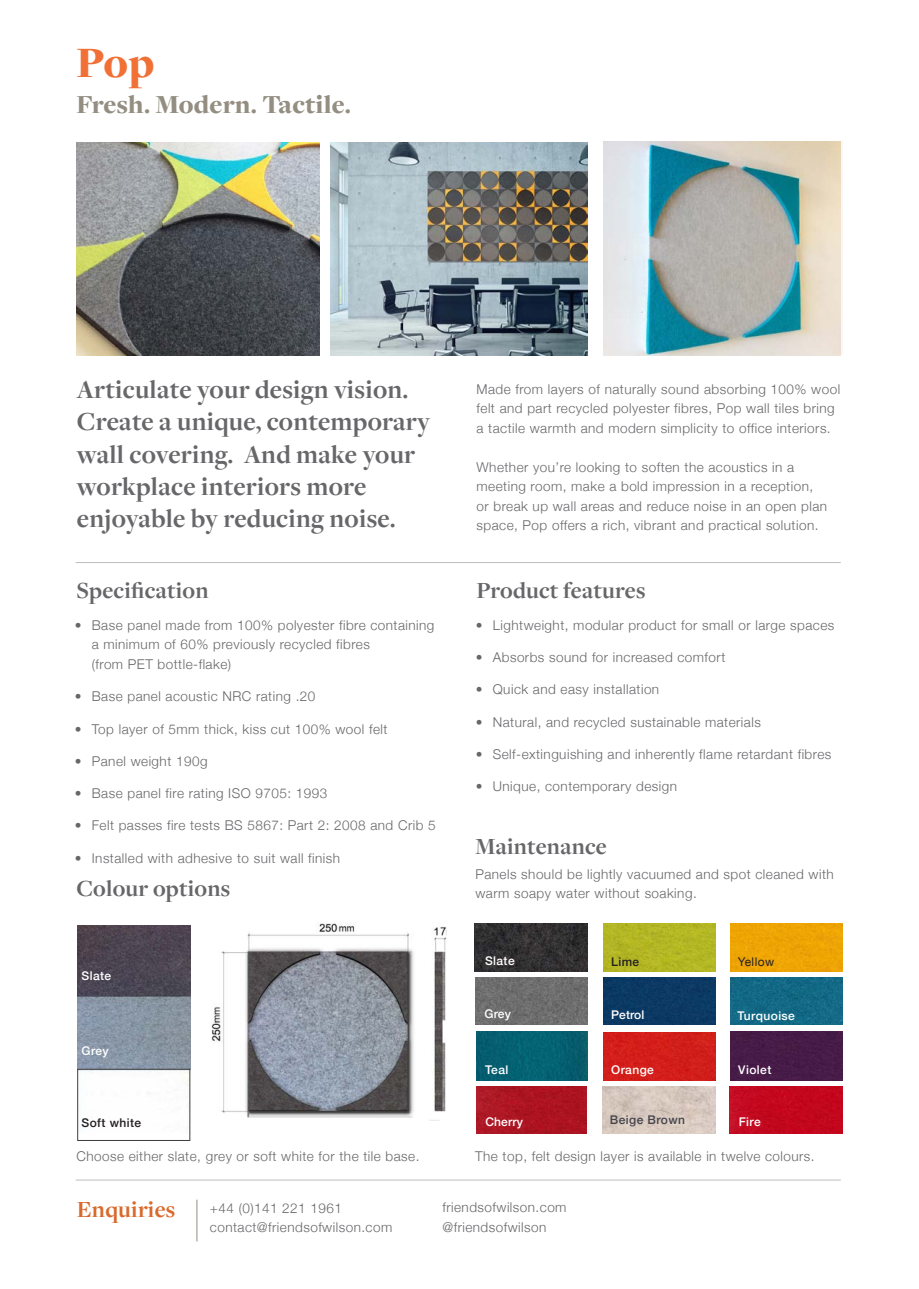
<style>
.page{position:relative;width:919px;height:1289px;background:#fff}
.page>*{position:absolute;margin:0;border:0;box-sizing:border-box;transform-origin:0 0}
.Body{font:900 45px "Freight Disp Pro";color:#f17035}
.Body-2{font:700 27px/32.4px "Freight Disp Pro";letter-spacing:.01em;color:#67676a}
.Body-3{font:900 27px "Freight Disp Pro";letter-spacing:.01em;color:#938e81}
.Body-4{font:700 24px "Freight Disp Pro";letter-spacing:.01em;color:#67676a}
.Body-5{font:700 24px "Freight Disp Pro";letter-spacing:.01em;color:#d9692c}
.Body-6{font:300 13.5px/19.5px "Helvetica Neue";letter-spacing:.035em;color:#67676a}
.Body-7{font:500 12px "Helvetica Neue";letter-spacing:.035em;color:#fff}
.Body-8{font:500 12px "Helvetica Neue";letter-spacing:.035em;color:#231f20}
.Body-9{font:500 12px "Helvetica Neue";letter-spacing:.035em;color:#44444c}
.Body-10{font:12px "Helvetica Neue";letter-spacing:.035em;color:#231f20}
</style>
<div class="page">
<img style="left:604px;top:141px;width:236px;height:214px">
<img style="left:77px;top:142px;width:242px;height:213px">
<img style="left:211px;top:923px;width:235px;height:195px">
<hr style="left:196px;top:1199px;width:1px;height:42px;background:#938e81">
<img style="left:330px;top:142px;width:257px;height:213px">
<div style="left:730px;top:1031px;width:112px;height:49px;background:#461b48"></div>
<img style="left:730px;top:977px;width:112px;height:47px">
<div style="left:603px;top:977px;width:112px;height:47px;background:#0c3963"></div>
<img style="left:729px;top:1086px;width:113px;height:47px">
<img style="left:602px;top:1086px;width:113px;height:47px">
<img style="left:474px;top:923px;width:113px;height:48px">
<img style="left:476px;top:1031px;width:111px;height:48px">
<div style="left:603px;top:1032px;width:112px;height:48px;background:#d31e1a"></div>
<div style="left:730px;top:923px;width:112px;height:48px;background:#eea404"></div>
<img style="left:603px;top:923px;width:112px;height:48px">
<img style="left:476px;top:1086px;width:111px;height:47px">
<hr style="left:76px;top:562px;width:764px;height:1px;background:#bcbdc0">
<img style="left:77px;top:925px;width:113px;height:161px">
<hr style="left:76px;top:1179px;width:764px;height:1px;background:#bcbdc0">
<img style="left:475px;top:977px;width:112px;height:47px">
<div style="left:77px;top:1069px;width:113px;height:71px;border:1px solid #3e3e3f"></div>
<p class="Body" style="left:77px;top:33px;width:79px">Pop</p>
<p class="Body-3" style="left:77px;top:87px;width:276px">Fresh. Modern. Tactile.</p>
<p class="Body-2" style="left:77px;top:372px;width:355px">Articulate your design vision.<br>Create a unique, contemporary wall covering. And make your workplace interiors more enjoyable by reducing noise.</p>
<p class="Body-4" style="left:76px;top:574px;width:134px">Specification</p>
<p class="Body-6" style="left:92px;top:614px;width:344px;text-indent:-17px">• Base panel made from 100% polyester fibre containing a minimum of 60% previously recycled fibres<br>(from PET bottle-flake)</p>
<p class="Body-6" style="left:75px;top:685px;width:242px">• Base panel acoustic NRC rating .20</p>
<p class="Body-6" style="left:75px;top:718px;width:314px">• Top layer of 5mm thick, kiss cut 100% wool felt</p>
<p class="Body-6" style="left:75px;top:750px;width:134px">• Panel weight 190g</p>
<p class="Body-6" style="left:75px;top:782px;width:254px">• Base panel fire rating ISO 9705: 1993</p>
<p class="Body-6" style="left:75px;top:814px;width:362px">• Felt passes fire tests BS 5867: Part 2: 2008 and Crib 5</p>
<p class="Body-6" style="left:75px;top:847px;width:267px">• Installed with adhesive to suit wall finish</p>
<p class="Body-4" style="left:76px;top:872px;width:155px">Colour options</p>
<p class="Body-7" style="left:81px;top:965px;width:31px">Slate</p>
<p class="Body-7" style="left:81px;top:1041px;width:29px">Grey</p>
<p class="Body-8" style="left:81px;top:1112px;width:61px">Soft white</p>
<p class="Body-6" style="left:476px;top:378px;width:365px">Made from layers of naturally sound absorbing 100% wool felt and part recycled polyester fibres, Pop wall tiles bring a tactile warmth and modern simplicity to office interiors.</p>
<p class="Body-6" style="left:476px;top:456px;width:352px">Whether you’re looking to soften the acoustics in a meeting room, make a bold impression in a reception, or break up wall areas and reduce noise in an open plan space, Pop offers a rich, vibrant and practical solution.</p>
<p class="Body-4" style="left:476px;top:574px;width:170px">Product features</p>
<p class="Body-6" style="left:476px;top:614px;width:360px">• Lightweight, modular product for small or large spaces</p>
<p class="Body-6" style="left:476px;top:646px;width:251px">• Absorbs sound for increased comfort</p>
<p class="Body-6" style="left:476px;top:679px;width:185px">• Quick and easy installation</p>
<p class="Body-6" style="left:476px;top:711px;width:286px">• Natural, and recycled sustainable materials</p>
<p class="Body-6" style="left:476px;top:743px;width:357px">• Self-extinguishing and inherently flame retardant fibres</p>
<p class="Body-6" style="left:476px;top:775px;width:203px">• Unique, contemporary design</p>
<p class="Body-4" style="left:475px;top:830px;width:133px">Maintenance</p>
<p class="Body-6" style="left:475px;top:863px;width:360px">Panels should be lightly vacuumed and spot cleaned with warm soapy water without soaking.</p>
<p class="Body-7" style="left:485px;top:951px;width:31px">Slate</p>
<p class="Body-7" style="left:484px;top:1004px;width:28px">Grey</p>
<p class="Body-8" style="left:611px;top:951px;width:30px">Lime</p>
<p class="Body-10" style="left:737px;top:952px;width:38px">Yellow</p>
<p class="Body-7" style="left:611px;top:1004px;width:35px">Petrol</p>
<p class="Body-7" style="left:737px;top:1005px;width:59px">Turquoise</p>
<p class="Body-7" style="left:485px;top:1059px;width:25px">Teal</p>
<p class="Body-7" style="left:611px;top:1059px;width:44px">Orange</p>
<p class="Body-7" style="left:738px;top:1059px;width:35px">Violet</p>
<p class="Body-7" style="left:485px;top:1112px;width:39px">Cherry</p>
<p class="Body-9" style="left:609px;top:1110px;width:77px">Beige Brown</p>
<p class="Body-7" style="left:738px;top:1112px;width:23px">Fire</p>
<p class="Body-6" style="left:76px;top:1145px;width:344px">Choose either slate, grey or soft white for the tile base.</p>
<p class="Body-6" style="left:475px;top:1145px;width:341px">The top, felt design layer is available in twelve colours.</p>
<p class="Body-5" style="left:77px;top:1193px;width:100px">Enquiries</p>
<p class="Body-6" style="left:210px;top:1197px;width:133px">+44 (0)141 221 1961</p>
<p class="Body-6" style="left:210px;top:1216px;width:184px">contact@friendsofwilson.com</p>
<p class="Body-6" style="left:442px;top:1196px;width:126px">friendsofwilson.com</p>
<p class="Body-6" style="left:442px;top:1216px;width:105px">@friendsofwilson</p>
</div>
